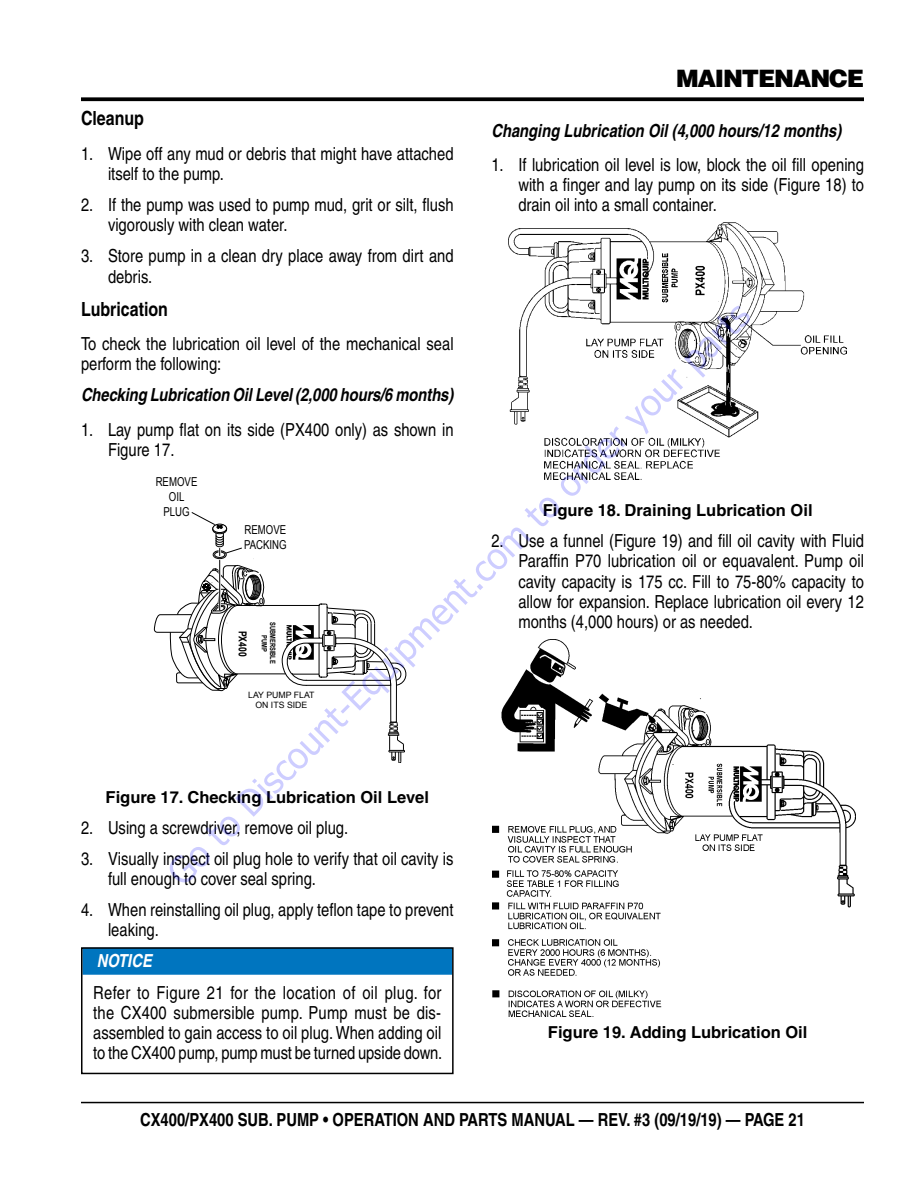
<style>
.page{position:relative;width:918px;height:1188px;background:#fff}
.page>*{position:absolute;margin:0;border:0;box-sizing:border-box;transform-origin:0 0}
.t1{font:36px "Tahoma";color:rgb(0 0 255/.2)}
.t2{font:900 24px "Helvetica";letter-spacing:-.05em;color:#000}
.t3{font:700 condensed 19.5px "Helvetica";color:#000}
.t4{font:condensed 18px/20.2px "Helvetica";color:#000}
.t5{font:italic 700 condensed 18px "Helvetica";letter-spacing:-.005em;color:#000}
.t6{font:700 condensed 18px "Helvetica";color:#000}
.t7{font:italic 700 condensed 18px "Helvetica";color:#fff}
.t8{font:700 16.5px "Helvetica";color:#000}
.t9{font:12.3px/14.9px "Arial";color:#000;scale:.78 1}
.t10{font:700 10.95px "Arial";color:#000;scale:.78 1}
.t11{font:8.7px/9.8px "Arial";color:#000;text-align:center}
.t12{font:700 7.35px/8.2px "Arial";color:#000;text-align:center;scale:.78 1}
</style>
<div class="page">
<hr style="left:81px;top:1102px;width:783px;height:1px;background:#000">
<svg style="left:81px;top:97px;width:783px;height:4px;background:#181818"></svg>
<hr style="left:237px;top:605px;width:83px;height:1px;background:#000">
<hr style="left:237px;top:674px;width:49px;height:1px;background:#000">
<svg style="left:154px;top:565px;width:111px;height:126px"></svg>
<hr style="left:218px;top:560px;width:3px;height:49px;background:#fff">
<hr style="left:219px;top:560px;width:1px;height:49px;background:#000">
<svg style="left:191px;top:512px;width:51px;height:47px"></svg>
<svg style="left:281px;top:603px;width:126px;height:160px"></svg>
<div style="left:82px;top:948px;width:370px;height:27px;background:#0075bf"></div>
<div style="left:81px;top:947px;width:373px;height:127px;border:2px solid #000"></div>
<img style="left:509px;top:222px;width:338px;height:258px">
<img style="left:493px;top:640px;width:362px;height:377px">
<h2 class="t2" style="left:676px;top:62px;width:189px">MAINTENANCE</h2>
<p class="t3" style="left:81px;top:107px;width:64px">Cleanup</p>
<p class="t4" style="left:108px;top:143px;width:347px;text-indent:-27px">1. Wipe off any mud or debris that might have attached itself to the pump.</p>
<p class="t4" style="left:108px;top:195px;width:347px;text-indent:-27px">2. If the pump was used to pump mud, grit or silt, flush vigorously with clean water.</p>
<p class="t4" style="left:108px;top:246px;width:347px;text-indent:-27px">3. Store pump in a clean dry place away from dirt and debris.</p>
<p class="t3" style="left:81px;top:297px;width:89px">Lubrication</p>
<p class="t4" style="left:81px;top:334px;width:374px">To check the lubrication oil level of the mechanical seal perform the following:</p>
<p class="t5" style="left:81px;top:384px;width:374px">Checking Lubrication Oil Level (2,000 hours/6 months)</p>
<p class="t4" style="left:108px;top:419px;width:347px;text-indent:-27px">1. Lay pump flat on its side (PX400 only) as shown in<br>Figure 17.</p>
<p class="t5" style="left:491px;top:119px;width:351px">Changing Lubrication Oil (4,000 hours/12 months)</p>
<p class="t4" style="left:518px;top:154px;width:347px;text-align:justify;text-indent:-27px">1. If lubrication oil level is low, block the oil fill opening with a finger and lay pump on its side (Figure 18) to drain oil into a small container.</p>
<h1 class="t1" style="left:156px;top:861px;width:807px;rotate:-45deg">Go to Discount-Equipment.com to order your parts</h1>
<p class="t9" style="left:156px;top:475px;width:55px;text-align:center">REMOVE<br>OIL<br>PLUG</p>
<p class="t8" style="left:543px;top:500px;width:271px">Figure 18. Draining Lubrication Oil</p>
<p class="t4" style="left:518px;top:531px;width:347px;text-align:justify;text-indent:-27px">2. Use a funnel (Figure 19) and fill oil cavity with Fluid Paraffin P70 lubrication oil or equavalent. Pump oil cavity capacity is 175 cc. Fill to 75-80% capacity to allow for expansion. Replace lubrication oil every 12 months (4,000 hours) or as needed.</p>
<p class="t9" style="left:244px;top:522px;width:56px">REMOVE<br>PACKING</p>
<p class="t12" style="left:277px;top:622px;width:55px;rotate:90deg">SUBMERSIBLE<br>PUMP</p>
<p class="t10" style="left:250px;top:631px;width:35px;rotate:90deg">PX400</p>
<p class="t11" style="left:248px;top:690px;width:68px">LAY PUMP FLAT<br>ON ITS SIDE</p>
<p class="t8" style="left:106px;top:787px;width:325px">Figure 17. Checking Lubrication Oil Level</p>
<p class="t4" style="left:81px;top:817px;width:269px">2. Using a screwdriver, remove oil plug.</p>
<p class="t4" style="left:108px;top:848px;width:347px;text-indent:-27px">3. Visually inspect oil plug hole to verify that oil cavity is full enough to cover seal spring.</p>
<p class="t4" style="left:108px;top:900px;width:347px;text-indent:-27px">4. When reinstalling oil plug, apply teflon tape to prevent leaking.</p>
<p class="t7" style="left:97px;top:950px;width:57px">NOTICE</p>
<p class="t4" style="left:93px;top:982px;width:351px;text-align:justify">Refer to Figure 21 for the location of oil plug. for the CX400 submersible pump. Pump must be dis&shy;assembled to gain access to oil plug. When adding oil to the CX400 pump, pump must be turned upside down.</p>
<p class="t8" style="left:548px;top:1022px;width:261px">Figure 19. Adding Lubrication Oil</p>
<p class="t6" style="left:140px;top:1108px;width:666px">CX400/PX400 SUB. PUMP • OPERATION AND PARTS MANUAL — REV. #3 (09/19/19) — PAGE 21</p>
</div>
